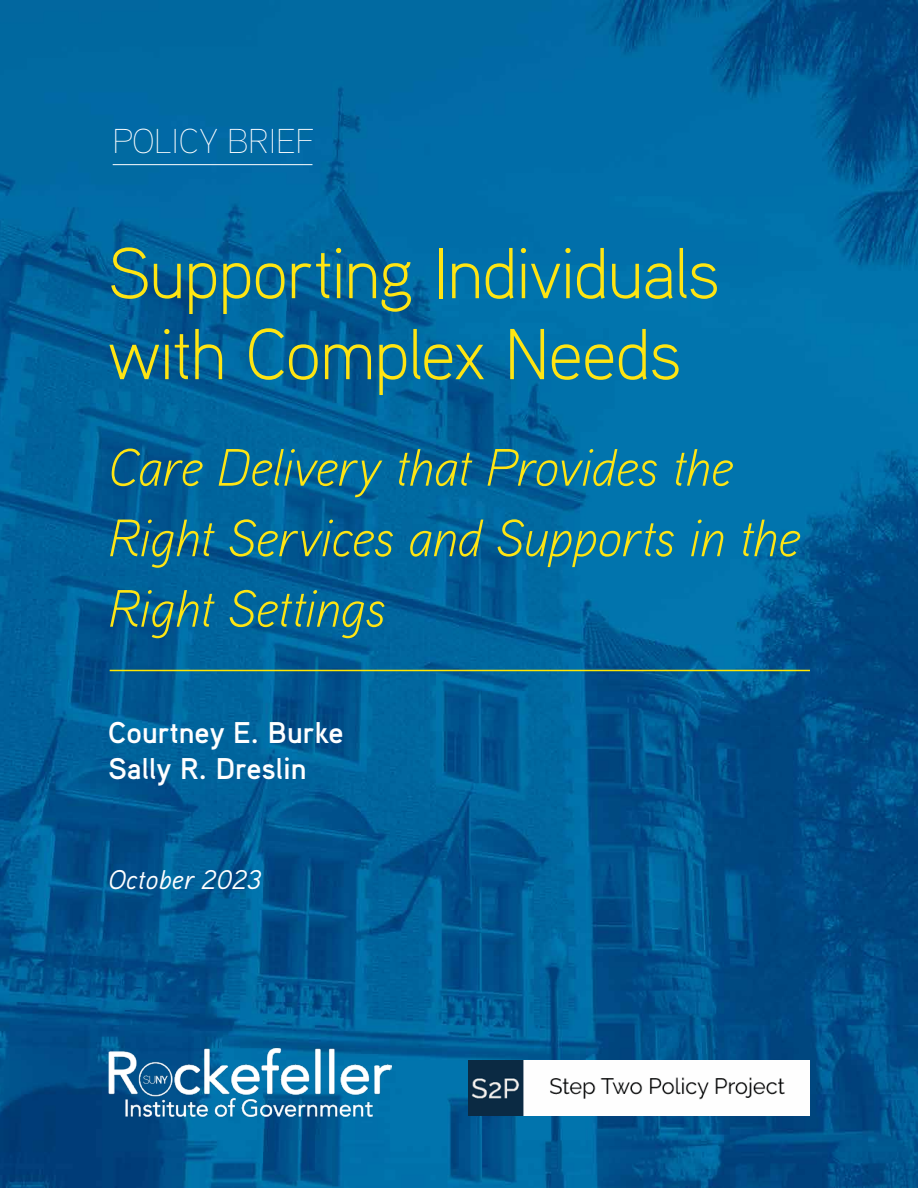
<style>
.page{position:relative;width:918px;height:1188px;background:#fff}
.page>*{position:absolute;margin:0;border:0;box-sizing:border-box;transform-origin:0 0}
.t1{font:300 72px/81px "Aaux Pro OT";letter-spacing:-.02em;color:#ffe512}
.t2{font:italic 300 52.5px/70.5px "Aaux Pro OT";letter-spacing:-.025em;color:#ffe512}
.t3{font:100 34.5px "Aaux Pro OT";color:#fff}
.t4{font:700 30px/36px "Aaux Pro OT";color:#fff}
.t5{font:italic 27px "Aaux Pro OT";color:#fff}
</style>
<div class="page">
<img style="left:0;top:0;width:918px;height:1188px">
<img style="left:109px;top:1048px;width:283px;height:71px">
<hr style="left:110px;top:670px;width:700px;height:1px;background:#ffe600">
<hr style="left:113px;top:164px;width:199px;height:1px;background:#fff">
<img style="left:468px;top:1061px;width:342px;height:55px">
<p class="t3" style="left:113px;top:119px;width:203px">POLICY BRIEF</p>
<h1 class="t1" style="left:108px;top:230px;width:613px">Supporting Individuals with Complex Needs</h1>
<p class="t2" style="left:108px;top:431px;width:694px">Care Delivery that Provides the<br>Right Services and Supports in the<br>Right Settings</p>
<p class="t4" style="left:108px;top:714px;width:237px">Courtney E. Burke<br>Sally R. Dreslin</p>
<p class="t5" style="left:108px;top:862px;width:155px">October 2023</p>
</div>
